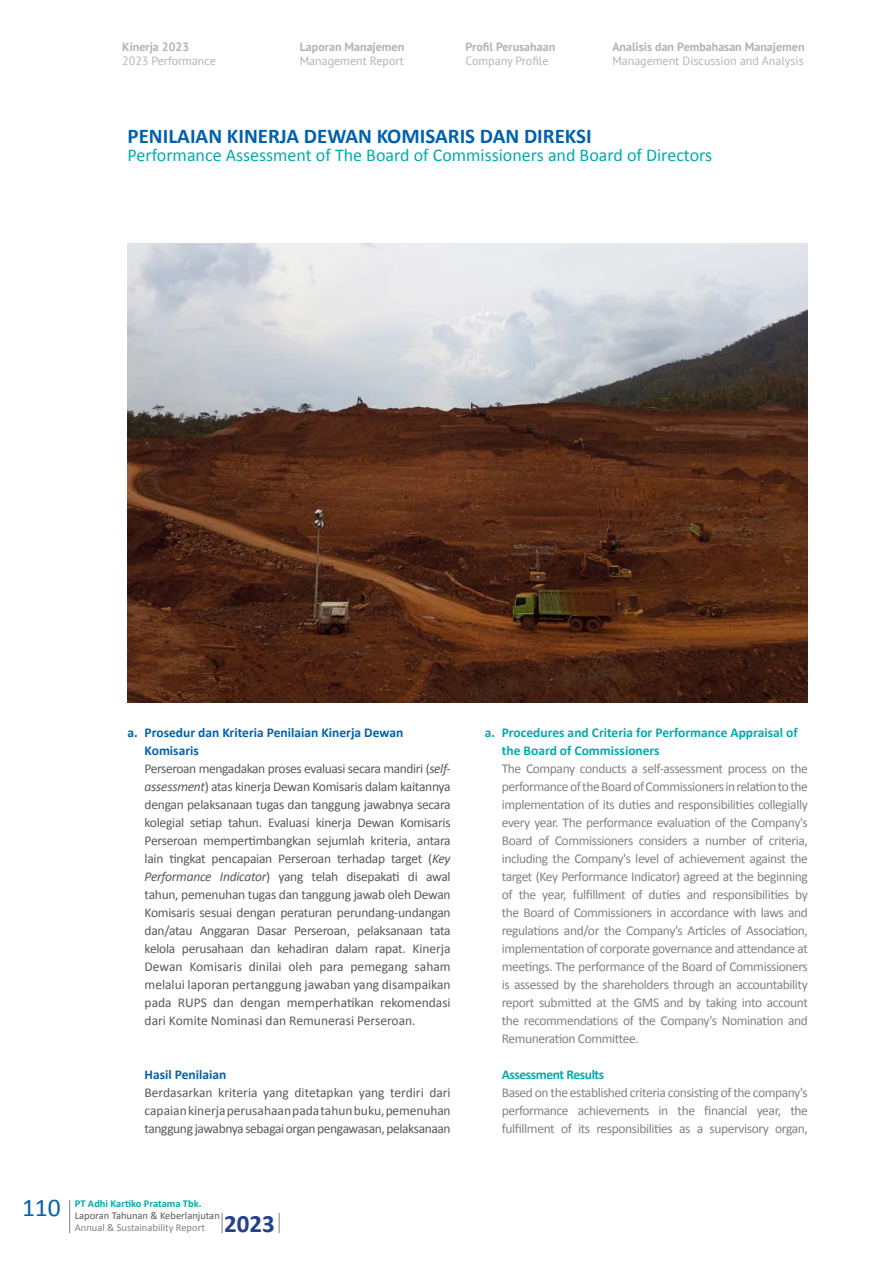
<style>
.page{position:relative;width:893px;height:1263px;background:#fff}
.page>*{position:absolute;margin:0;border:0;box-sizing:border-box;transform-origin:0 0}
.t1{font:25.5px "Calibri";color:#0061af}
.t2{font:700 25.05px "Calibri";color:#25408f}
.t3{font:700 21px "Calibri";color:#0061af}
.t4{font:18px "Calibri";color:#00aaad}
.t5{font:13.5px/18px "Calibri";letter-spacing:-.03em;color:#808285;text-align:justify}
.t6{font:13.5px/18px "Calibri";letter-spacing:-.02em;color:#58595b}
.t7{font:700 13.5px/18px "Calibri";color:#00aaad}
.t8{font:700 13.5px "Calibri";letter-spacing:-.03em;color:#00aaad}
.t9{font:700 13.5px "Calibri";color:#0061af}
.t10{font:12px "PT Sans";color:#b3b3b3}
.t11{font:700 12px "PT Sans";color:#b3b3b3}
.t12{font:10.5px "Calibri";color:#58595b}
.t13{font:10.5px "Calibri";color:#808285}
.t14{font:700 10.5px "Calibri";color:#00aaad}
.s1{font-weight:700;color:#0061af}
.s2{font-style:italic}
</style>
<div class="page">
<svg style="left:222px;top:1213px;width:1px;height:20px"></svg>
<svg style="left:279px;top:1213px;width:1px;height:20px"></svg>
<hr style="left:69px;top:1200px;width:1px;height:33px;background:#808285">
<img style="left:128px;top:243px;width:680px;height:459px">
<p class="t11" style="left:122px;top:38px;width:68px">Kinerja 2023</p>
<p class="t10" style="left:122px;top:53px;width:95px">2023 Performance</p>
<p class="t11" style="left:300px;top:38px;width:106px">Laporan Manajemen</p>
<p class="t10" style="left:300px;top:53px;width:106px">Management Report</p>
<p class="t11" style="left:466px;top:38px;width:91px">Profil Perusahaan</p>
<p class="t10" style="left:466px;top:53px;width:84px">Company Profile</p>
<p class="t11" style="left:612px;top:38px;width:194px">Analisis dan Pembahasan Manajemen</p>
<p class="t10" style="left:612px;top:53px;width:193px">Management Discussion and Analysis</p>
<h3 class="t3" style="left:128px;top:121px;width:466px">PENILAIAN KINERJA DEWAN KOMISARIS DAN DIREKSI</h3>
<h3 class="t4" style="left:128px;top:144px;width:586px">Performance Assessment of The Board of Commissioners and Board of Directors</h3>
<p class="t6" style="left:145px;top:723px;width:308px;text-indent:-17px"><span class="s1">a. Prosedur dan Kriteria Penilaian Kinerja Dewan Komisaris<br></span>Perseroan mengadakan proses evaluasi secara mandiri (<span class="s2">self&shy;assessment</span>) atas kinerja Dewan Komisaris dalam kaitannya dengan pelaksanaan tugas dan tanggung jawabnya secara kolegial setiap tahun. Evaluasi kinerja Dewan Komisaris Perseroan mempertimbangkan sejumlah kriteria, antara lain tingkat pencapaian Perseroan terhadap target (<span class="s2">Key Performance Indicator</span>) yang telah disepakati di awal tahun, pemenuhan tugas dan tanggung jawab oleh Dewan Komisaris sesuai dengan peraturan perundang-undangan dan/atau Anggaran Dasar Perseroan, pelaksanaan tata kelola perusahaan dan kehadiran dalam rapat. Kinerja Dewan Komisaris dinilai oleh para pemegang saham melalui laporan pertanggung jawaban yang disampaikan pada RUPS dan dengan memperhatikan rekomendasi dari Komite Nominasi dan Remunerasi Perseroan.</p>
<p class="t9" style="left:145px;top:1065px;width:83px">Hasil Penilaian</p>
<p class="t6" style="left:145px;top:1083px;width:308px;text-align:justify">Berdasarkan kriteria yang ditetapkan yang terdiri dari capaian kinerja perusahaan pada tahun buku, pemenuhan tanggung jawabnya sebagai organ pengawasan, pelaksanaan</p>
<h1 class="t1" style="left:22px;top:1191px;width:40px">110</h1>
<p class="t14" style="left:75px;top:1196px;width:128px">PT Adhi Kartiko Pratama Tbk.</p>
<p class="t12" style="left:75px;top:1209px;width:147px">Laporan Tahunan &amp; Keberlanjutan</p>
<p class="t13" style="left:75px;top:1221px;width:132px">Annual &amp; Sustainability Report</p>
<h2 class="t2" style="left:224px;top:1206px;width:52px">2023</h2>
<p class="t7" style="left:502px;top:723px;width:297px;text-indent:-17px">a. Procedures and Criteria for Performance Appraisal of the Board of Commissioners</p>
<p class="t5" style="left:502px;top:759px;width:308px">The Company conducts a self-assessment process on the performance of the Board of Commissioners in relation to the implementation of its duties and responsibilities collegially every year. The performance evaluation of the Company's Board of Commissioners considers a number of criteria, including the Company's level of achievement against the target (Key Performance Indicator) agreed at the beginning of the year, fulfillment of duties and responsibilities by the Board of Commissioners in accordance with laws and regulations and/or the Company's Articles of Association, implementation of corporate governance and attendance at meetings. The performance of the Board of Commissioners is assessed by the shareholders through an accountability report submitted at the GMS and by taking into account the recommendations of the Company's Nomination and Remuneration Committee.</p>
<p class="t8" style="left:502px;top:1065px;width:104px">Assessment Results</p>
<p class="t5" style="left:502px;top:1083px;width:308px">Based on the established criteria consisting of the company's performance achievements in the financial year, the fulfillment of its responsibilities as a supervisory organ,</p>
</div>
